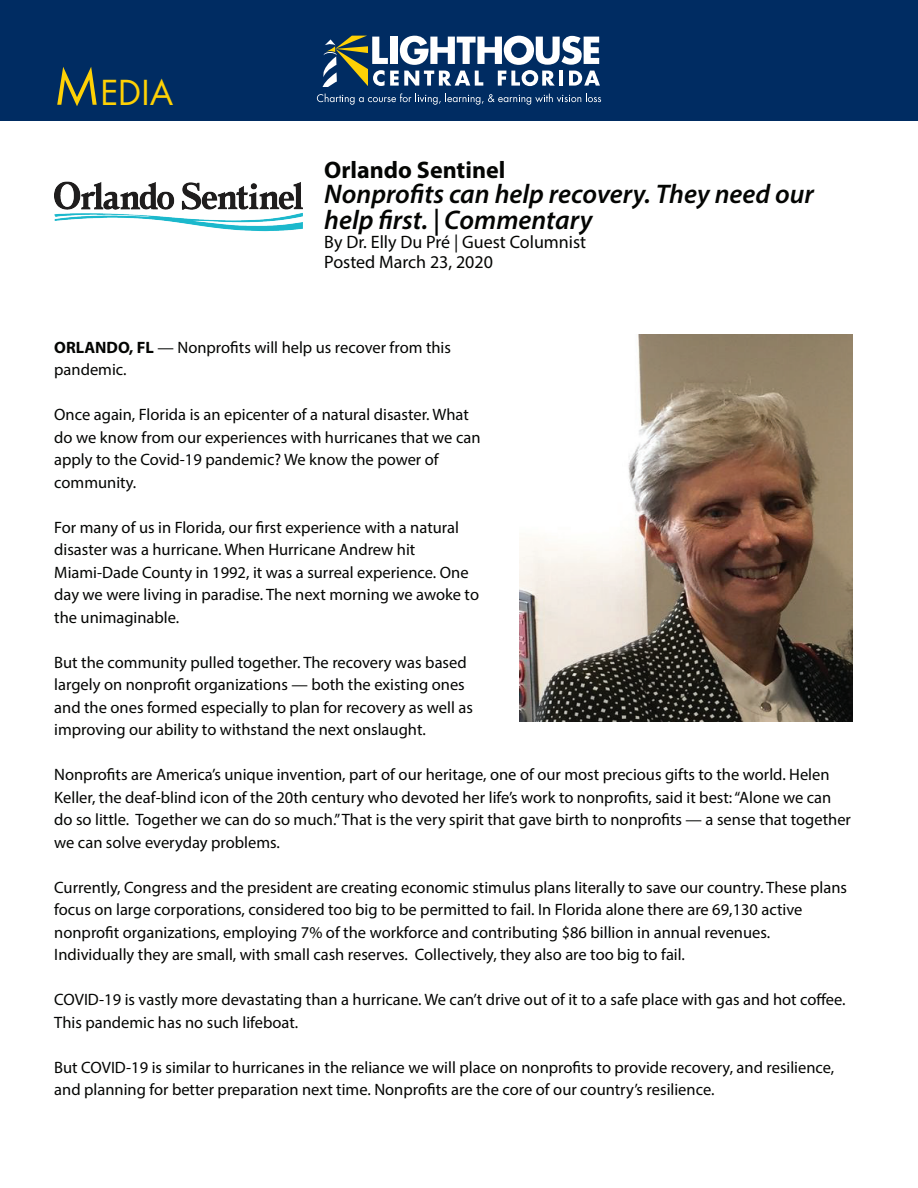
<style>
.page{position:relative;width:918px;height:1188px;background:#fff}
.page>*{position:absolute;margin:0;border:0;box-sizing:border-box;transform-origin:0 0}
.t1{font:37.8px "Futura Boo";color:#fed105}
.t2{font:italic 600 27px/25.5px "Myriad Pro";color:#040503}
.t3{font:700 24px "Myriad Pro";color:#040503}
.t4{font:18px/19.5px "Myriad Pro";color:#040503}
.t5{font:16.5px/22.5px "Myriad Pro";color:#040503}
.s1{font-size:54px}
.s2{font-weight:700}
</style>
<div class="page">
<div style="left:0;top:0;width:918px;height:121px;background:#002c62"></div>
<svg style="left:322px;top:35px;width:278px;height:52px"></svg>
<img style="left:54px;top:181px;width:248px;height:51px">
<svg style="left:317px;top:93px;width:284px;height:12px"></svg>
<img style="left:519px;top:334px;width:334px;height:388px">
<p class="t1" style="left:54px;top:70px;width:120px"><span class="s1">M</span>EDIA</p>
<p class="t3" style="left:324px;top:154px;width:183px">Orlando Sentinel</p>
<p class="t2" style="left:324px;top:181px;width:491px">Nonproÿts can help recovery. They need our help ÿrst. | Commentary</p>
<p class="t4" style="left:324px;top:232px;width:264px">By Dr. Elly Du Pré | Guest Columnist<br>Posted March 23, 2020</p>
<p class="t5" style="left:54px;top:336px;width:398px"><span class="s2">ORLANDO, FL</span> — Nonproÿts will help us recover from this pandemic.</p>
<p class="t5" style="left:54px;top:403px;width:428px">Once again, Florida is an epicenter of a natural disaster. What do we know from our experiences with hurricanes that we can apply to the Covid-19 pandemic? We know the power of community.</p>
<p class="t5" style="left:54px;top:516px;width:426px">For many of us in Florida, our ÿrst experience with a natural disaster was a hurricane. When Hurricane Andrew hit Miami-Dade County in 1992, it was a surreal experience. One day we were living in paradise. The next morning we awoke to the unimaginable.</p>
<p class="t5" style="left:54px;top:651px;width:420px">But the community pulled together. The recovery was based largely on nonproÿt organizations — both the existing ones and the ones formed especially to plan for recovery as well as</p>
<p class="t5" style="left:54px;top:718px;width:373px">improving our ability to withstand the next onslaught.</p>
<p class="t5" style="left:54px;top:763px;width:798px">Nonproÿts are America’s unique invention, part of our heritage, one of our most precious gifts to the world. Helen Keller, the deaf-blind icon of the 20th century who devoted her life’s work to nonproÿts, said it best: “Alone we can do so little. Together we can do so much.”That is the very spirit that gave birth to nonproÿts — a sense that together we can solve everyday problems.</p>
<p class="t5" style="left:54px;top:876px;width:794px">Currently, Congress and the president are creating economic stimulus plans literally to save our country. These plans focus on large corporations, considered too big to be permitted to fail. In Florida alone there are 69,130 active nonproÿt organizations, employing 7% of the workforce and contributing $86 billion in annual revenues.<br>Individually they are small, with small cash reserves. Collectively, they also are too big to fail.</p>
<p class="t5" style="left:54px;top:988px;width:793px">COVID-19 is vastly more devastating than a hurricane. We can’t drive out of it to a safe place with gas and hot co°ee.<br>This pandemic has no such lifeboat.</p>
<p class="t5" style="left:54px;top:1056px;width:782px">But COVID-19 is similar to hurricanes in the reliance we will place on nonproÿts to provide recovery, and resilience, and planning for better preparation next time. Nonproÿts are the core of our country’s resilience.</p>
</div>
